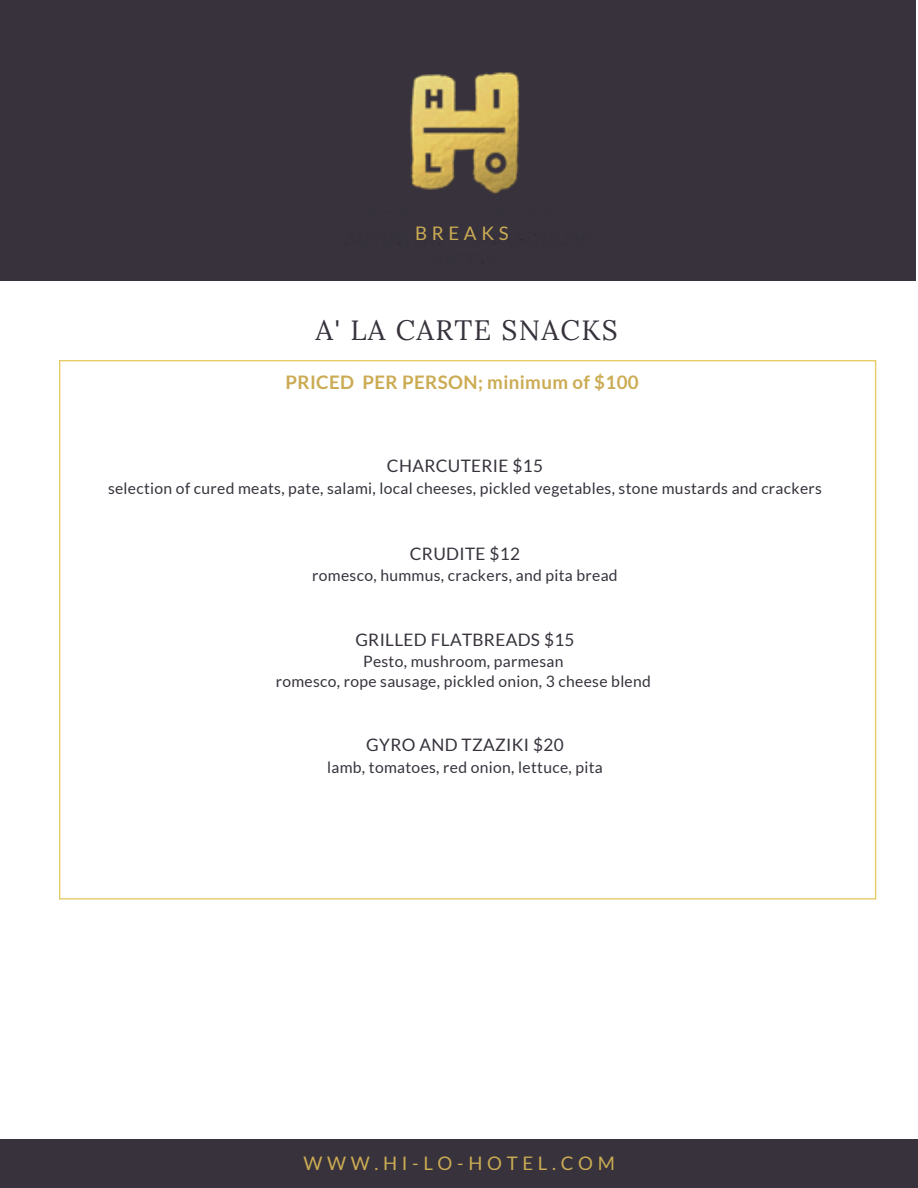
<style>
.page{position:relative;width:918px;height:1188px;background:#fff}
.page>*{position:absolute;margin:0;border:0;box-sizing:border-box;transform-origin:0 0}
.t1{font:28.05px "Lora";letter-spacing:.05em;color:#37323c}
.t2{font:700 18.75px "Lato";letter-spacing:.02em;color:#cbab53}
.t3{font:18.75px "Lato";letter-spacing:.25em;color:#cbab53}
.t4{font:17.1px "Lato";letter-spacing:.02em;color:#37323c}
.t5{font:15.6px/20.2px "Lato";letter-spacing:.02em;color:#37323c;text-align:center}
</style>
<div class="page">
<div style="left:0;top:0;width:916px;height:280px;background:#37323c"></div>
<div style="left:0;top:1139px;width:918px;height:49px;background:#37323c"></div>
<svg style="left:59px;top:360px;width:817px;height:540px"></svg>
<img style="left:410px;top:72px;width:125px;height:168px">
<p class="t3" style="left:415px;top:221px;width:95px">BREAKS</p>
<h1 class="t1" style="left:315px;top:312px;width:304px">A' LA CARTE SNACKS</h1>
<p class="t2" style="left:285px;top:371px;width:355px">PRICED PER PERSON; minimum of $100</p>
<p class="t4" style="left:387px;top:455px;width:158px">CHARCUTERIE $15</p>
<p class="t5" style="left:108px;top:478px;width:715px">selection of cured meats, pate, salami, local cheeses, pickled vegetables, stone mustards and crackers</p>
<p class="t4" style="left:410px;top:543px;width:112px">CRUDITE $12</p>
<p class="t5" style="left:312px;top:565px;width:307px">romesco, hummus, crackers, and pita bread</p>
<p class="t4" style="left:355px;top:629px;width:221px">GRILLED FLATBREADS $15</p>
<p class="t5" style="left:276px;top:651px;width:377px">Pesto, mushroom, parmesan<br>romesco, rope sausage, pickled onion, 3 cheese blend</p>
<p class="t4" style="left:366px;top:734px;width:199px">GYRO AND TZAZIKI $20</p>
<p class="t5" style="left:327px;top:757px;width:277px">lamb, tomatoes, red onion, lettuce, pita</p>
<p class="t3" style="left:303px;top:1152px;width:313px">WWW.HI-LO-HOTEL.COM</p>
</div>
